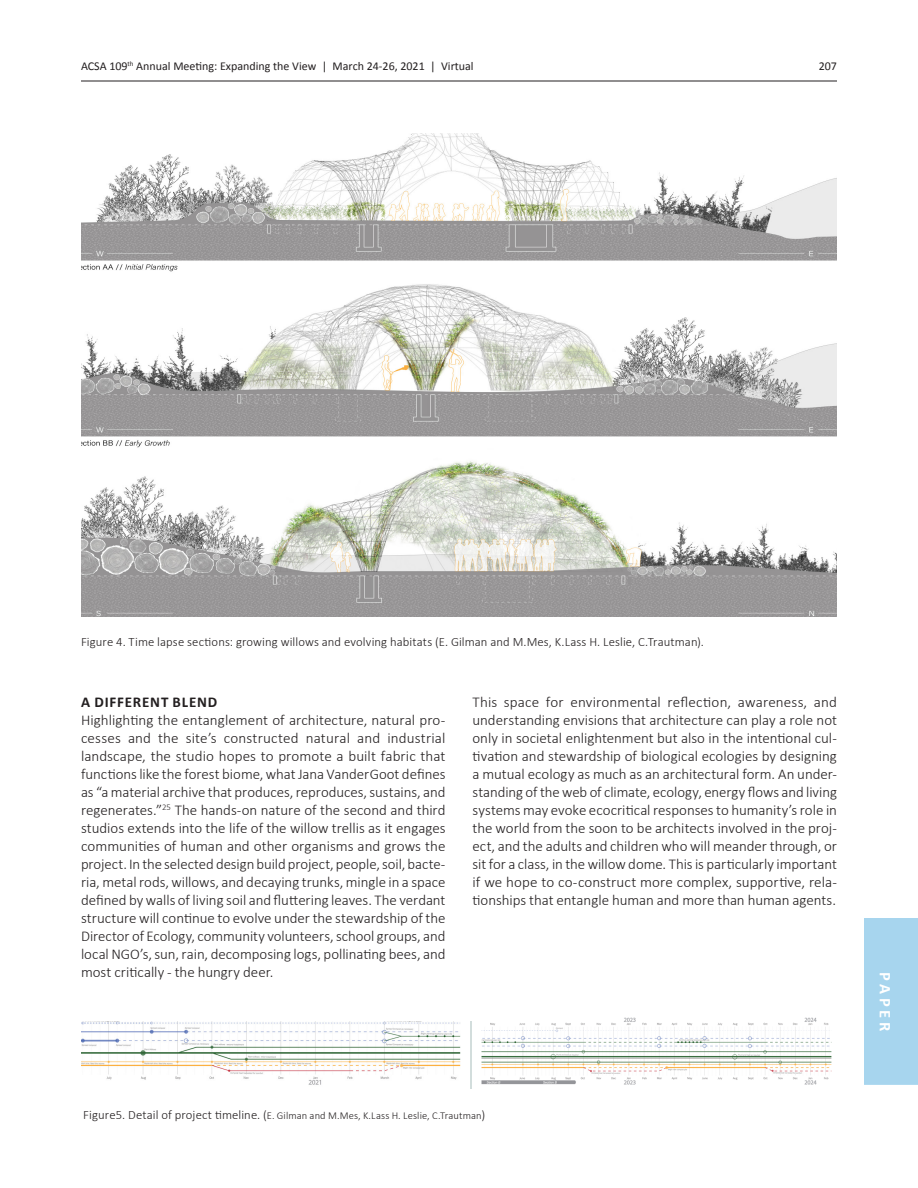
<style>
.page{position:relative;width:918px;height:1188px;background:#fff}
.page>*{position:absolute;margin:0;border:0;box-sizing:border-box;transform-origin:0 0}
.t1{font:700 16.5px "Calibri";letter-spacing:.235em;color:#fff}
._06_Main_Body_Text{font:300 15px/18px "Calibri";color:#231f20;text-align:justify}
._05_Section_Header{font:700 15px "Calibri";letter-spacing:.055em;color:#231f20}
._07_Caption_Text{font:300 12.75px "Calibri";letter-spacing:.01em;color:#231f20}
.t2{font:12px "Calibri";color:#231f20}
._07_Caption_Text-2{font:300 10.5px "Calibri";letter-spacing:.01em;color:#231f20}
.s1{font-size:12.75px}
</style>
<div class="page">
<hr style="left:81px;top:81px;width:756px;height:1px;background:#231f20">
<div style="left:864px;top:918px;width:54px;height:167px;background:#a7d5ee"></div>
<img style="left:82px;top:1022px;width:379px;height:63px">
<img style="left:481px;top:1017px;width:351px;height:68px">
<img style="left:81px;top:134px;width:756px;height:482px">
<p class="t2" style="left:81px;top:58px;width:394px">ACSA 109<sup>th</sup> Annual Meeting: Expanding the View | March 24-26, 2021 | Virtual</p>
<p class="t2" style="left:819px;top:58px;width:20px">207</p>
<p class="_07_Caption_Text" style="left:81px;top:634px;width:625px">Figure 4. Time lapse sections: growing willows and evolving habitats (E. Gilman and M.Mes, K.Lass H. Leslie, C.Trautman).</p>
<p class="_05_Section_Header" style="left:81px;top:692px;width:138px">A DIFFERENT BLEND</p>
<p class="_06_Main_Body_Text" style="left:81px;top:710px;width:366px">Highlighting the entanglement of architecture, natural pro&shy;cesses and the site’s constructed natural and industrial landscape, the studio hopes to promote a built fabric that functions like the forest biome, what Jana VanderGoot defines as “a material archive that produces, reproduces, sustains, and regenerates.”<sup>25</sup> The hands-on nature of the second and third studios extends into the life of the willow trellis as it engages communities of human and other organisms and grows the project. In the selected design build project, people, soil, bacte&shy;ria, metal rods, willows, and decaying trunks, mingle in a space defined by walls of living soil and fluttering leaves. The verdant structure will continue to evolve under the stewardship of the Director of Ecology, community volunteers, school groups, and local NGO’s, sun, rain, decomposing logs, pollinating bees, and most critically - the hungry deer.</p>
<p class="_06_Main_Body_Text" style="left:472px;top:692px;width:366px">This space for environmental reflection, awareness, and understanding envisions that architecture can play a role not only in societal enlightenment but also in the intentional cul&shy;tivation and stewardship of biological ecologies by designing a mutual ecology as much as an architectural form. An under&shy;standing of the web of climate, ecology, energy flows and living systems may evoke ecocritical responses to humanity’s role in the world from the soon to be architects involved in the proj&shy;ect, and the adults and children who will meander through, or sit for a class, in the willow dome. This is particularly important if we hope to co-construct more complex, supportive, rela&shy;tionships that entangle human and more than human agents.</p>
<p class="_07_Caption_Text-2" style="left:83px;top:1109px;width:404px"><span class="s1">Figure5. Detail of project timeline. (</span>E. Gilman and M.Mes, K.Lass H. Leslie, C.Trautman<span class="s1">)</span></p>
<p class="t1" style="left:896px;top:972px;width:61px;rotate:90deg">PAPER</p>
</div>
